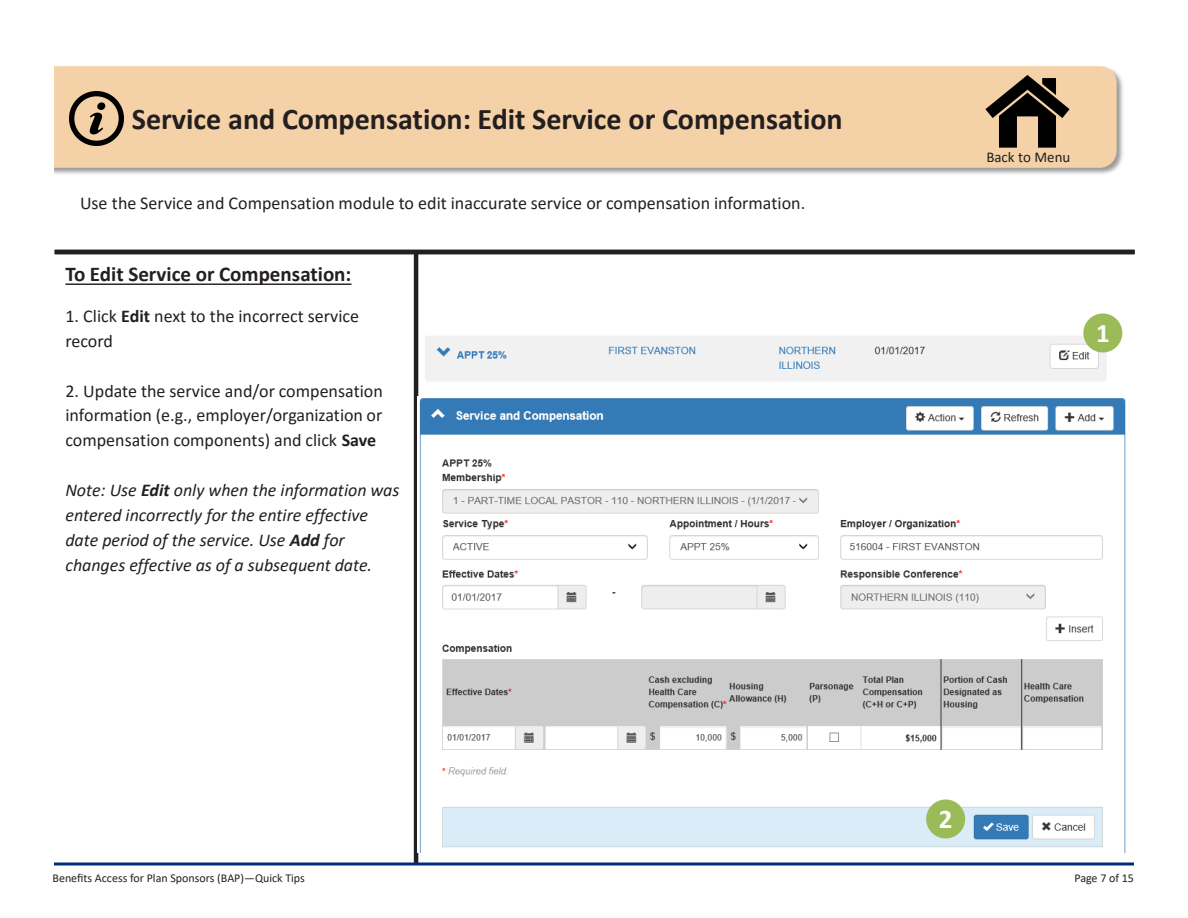
<style>
.page{position:relative;width:1188px;height:918px;background:#fff}
.page>*{position:absolute;margin:0;border:0;box-sizing:border-box;transform-origin:0 0}
.t1{font:700 30.15px "Calibri";color:#231f20}
.t2{font:700 27px "Calibri";color:#fff}
.t3{font:700 21px "Calibri";color:#231f20}
.t4{font:18px/24.9px "Calibri";color:#231f20}
.t5{font:italic 18px/24.9px "Calibri";letter-spacing:-.005em;color:#231f20}
.t6{font:15px "Calibri";color:#231f20}
.t7{font:12px "Calibri";color:#231f20}
.s1{font-weight:700}
</style>
<div class="page">
<img style="left:55px;top:73px;width:1068px;height:101px">
<div style="left:55px;top:66px;width:1062px;height:102px;background:#f5d1a7"></div>
<img style="left:69px;top:91px;width:54px;height:54px">
<svg style="left:414px;top:254px;width:4px;height:608px;fill:#231f20"></svg>
<img style="left:419px;top:398px;width:707px;height:454px">
<img style="left:425px;top:336px;width:681px;height:45px">
<hr style="left:55px;top:250px;width:1080px;height:4px;background:#231f20">
<svg style="left:65px;top:284px;width:286px;height:1px"></svg>
<img style="left:982px;top:66px;width:91px;height:87px">
<div style="left:1085px;top:315px;width:36px;height:36px;background:#9bbb59;border-radius:50%"></div>
<div style="left:1083px;top:314px;width:39px;height:39px;border:3px solid #9bbb59;border-radius:50%"></div>
<div style="left:928px;top:801px;width:36px;height:36px;background:#9bbb59;border-radius:50%"></div>
<div style="left:926px;top:800px;width:39px;height:39px;border:3px solid #9bbb59;border-radius:50%"></div>
<svg style="left:54px;top:862px;width:1080px;height:4px;background:#3f5e9d"></svg>
<h1 class="t1" style="left:132px;top:98px;width:712px">Service and Compensation: Edit Service or Compensation</h1>
<p class="t4" style="left:80px;top:190px;width:727px">Use the Service and Compensation module to edit inaccurate service or compensation information.</p>
<p class="t3" style="left:65px;top:259px;width:287px">To Edit Service or Compensation:</p>
<p class="t4" style="left:65px;top:303px;width:295px">1. Click <span class="s1">Edit</span> next to the incorrect service record</p>
<p class="t4" style="left:65px;top:378px;width:319px;text-align:justify">2. Update the service and/or compensation information (e.g., employer/organization or compensation components) and click <span class="s1">Save</span></p>
<p class="t5" style="left:65px;top:477px;width:336px">Note: Use <span class="s1">Edit</span> only when the information was entered incorrectly for the entire effective date period of the service. Use <span class="s1">Add</span> for changes effective as of a subsequent date.</p>
<p class="t6" style="left:986px;top:147px;width:86px">Back to Menu</p>
<h2 class="t2" style="left:1096px;top:314px;width:15px">1</h2>
<h2 class="t2" style="left:939px;top:800px;width:15px">2</h2>
<p class="t7" style="left:52px;top:869px;width:254px">Benefits Access for Plan Sponsors (BAP)—Quick Tips</p>
<p class="t7" style="left:1074px;top:869px;width:61px">Page 7 of 15</p>
</div>
